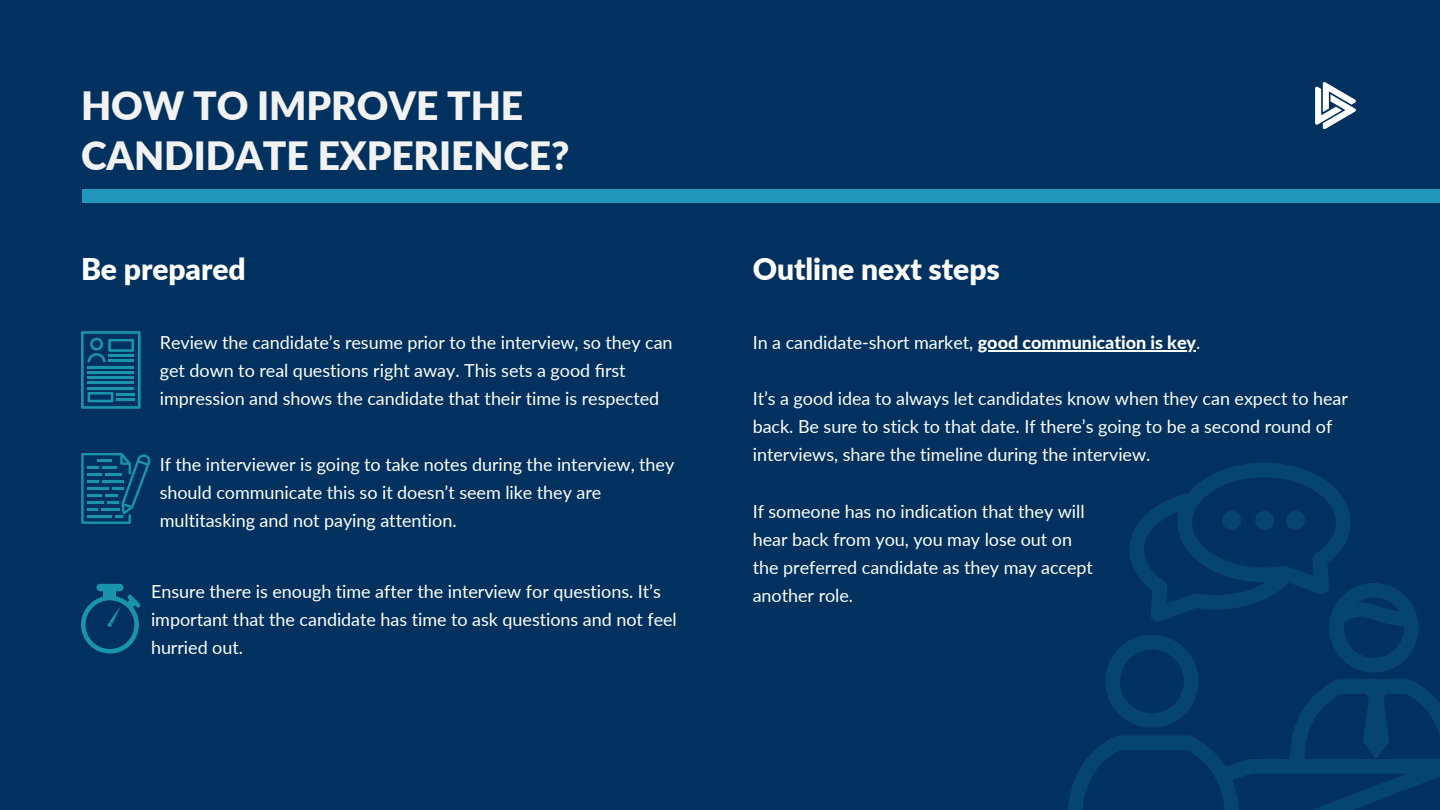
<style>
.page{position:relative;width:1440px;height:810px;background:#01315e}
.page>*{position:absolute;margin:0;border:0;box-sizing:border-box;transform-origin:0 0}
.t1{font:900 39px/50.7px "Lato";letter-spacing:-.005em;color:#f2f2f2}
.t2{font:900 30px "Lato";letter-spacing:-.005em;color:#fff}
.t3{font:18px/28.2px "Lato";letter-spacing:-.005em;color:#fff}
.s1{font-weight:800}
</style>
<div class="page">
<div style="left:82px;top:189px;width:1358px;height:14px;background:#2197bd"></div>
<img style="left:1315px;top:82px;width:41px;height:48px">
<svg style="left:1068px;top:685px;width:372px;height:125px"></svg>
<svg style="left:1105px;top:463px;width:314px;height:265px"></svg>
<div style="left:1286px;top:511px;width:19px;height:19px;background:#074571;border-radius:50%"></div>
<div style="left:1255px;top:511px;width:19px;height:19px;background:#074571;border-radius:50%"></div>
<div style="left:1222px;top:511px;width:19px;height:19px;background:#074571;border-radius:50%"></div>
<svg style="left:81px;top:331px;width:60px;height:78px"></svg>
<hr style="left:108px;top:354px;width:26px;height:3px;background:#1994ac">
<hr style="left:108px;top:360px;width:26px;height:2px;background:#1994ac">
<hr style="left:116px;top:393px;width:18px;height:3px;background:#1994ac">
<hr style="left:116px;top:398px;width:18px;height:3px;background:#1994ac">
<hr style="left:88px;top:366px;width:46px;height:3px;background:#1994ac">
<hr style="left:88px;top:371px;width:46px;height:3px;background:#1994ac">
<hr style="left:88px;top:376px;width:46px;height:3px;background:#1994ac">
<hr style="left:88px;top:382px;width:46px;height:2px;background:#1994ac">
<hr style="left:88px;top:387px;width:46px;height:2px;background:#1994ac">
<svg style="left:81px;top:453px;width:70px;height:71px"></svg>
<div style="left:103px;top:588px;width:13px;height:11px;background:#1994ac"></div>
<div style="left:96px;top:584px;width:27px;height:7px;background:#1994ac;border-radius:4px"></div>
<svg style="left:81px;top:594px;width:60px;height:60px"></svg>
<hr style="left:978px;top:350px;width:218px;height:1px;background:#fff">
<p class="t1" style="left:81px;top:79px;width:490px">HOW TO IMPROVE THE<br>CANDIDATE EXPERIENCE?</p>
<p class="t2" style="left:81px;top:250px;width:166px">Be prepared</p>
<p class="t3" style="left:160px;top:328px;width:514px">Review the candidate’s resume prior to the interview, so they can get down to real questions right away. This sets a good first impression and shows the candidate that their time is respected</p>
<p class="t3" style="left:160px;top:450px;width:516px">If the interviewer is going to take notes during the interview, they should communicate this so it doesn’t seem like they are multitasking and not paying attention.</p>
<p class="t3" style="left:151px;top:577px;width:527px">Ensure there is enough time after the interview for questions. It’s important that the candidate has time to ask questions and not feel hurried out.</p>
<p class="t2" style="left:753px;top:250px;width:249px">Outline next steps</p>
<p class="t3" style="left:753px;top:328px;width:449px">In a candidate-short market, <span class="s1">good communication is key</span>.</p>
<p class="t3" style="left:753px;top:384px;width:597px">It’s a good idea to always let candidates know when they can expect to hear back. Be sure to stick to that date. If there’s going to be a second round of interviews, share the timeline during the interview.</p>
<p class="t3" style="left:753px;top:497px;width:333px">If someone has no indication that they will</p>
<p class="t3" style="left:753px;top:525px;width:321px">hear back from you, you may lose out on</p>
<p class="t3" style="left:753px;top:553px;width:342px">the preferred candidate as they may accept</p>
<p class="t3" style="left:753px;top:581px;width:102px">another role.</p>
</div>
